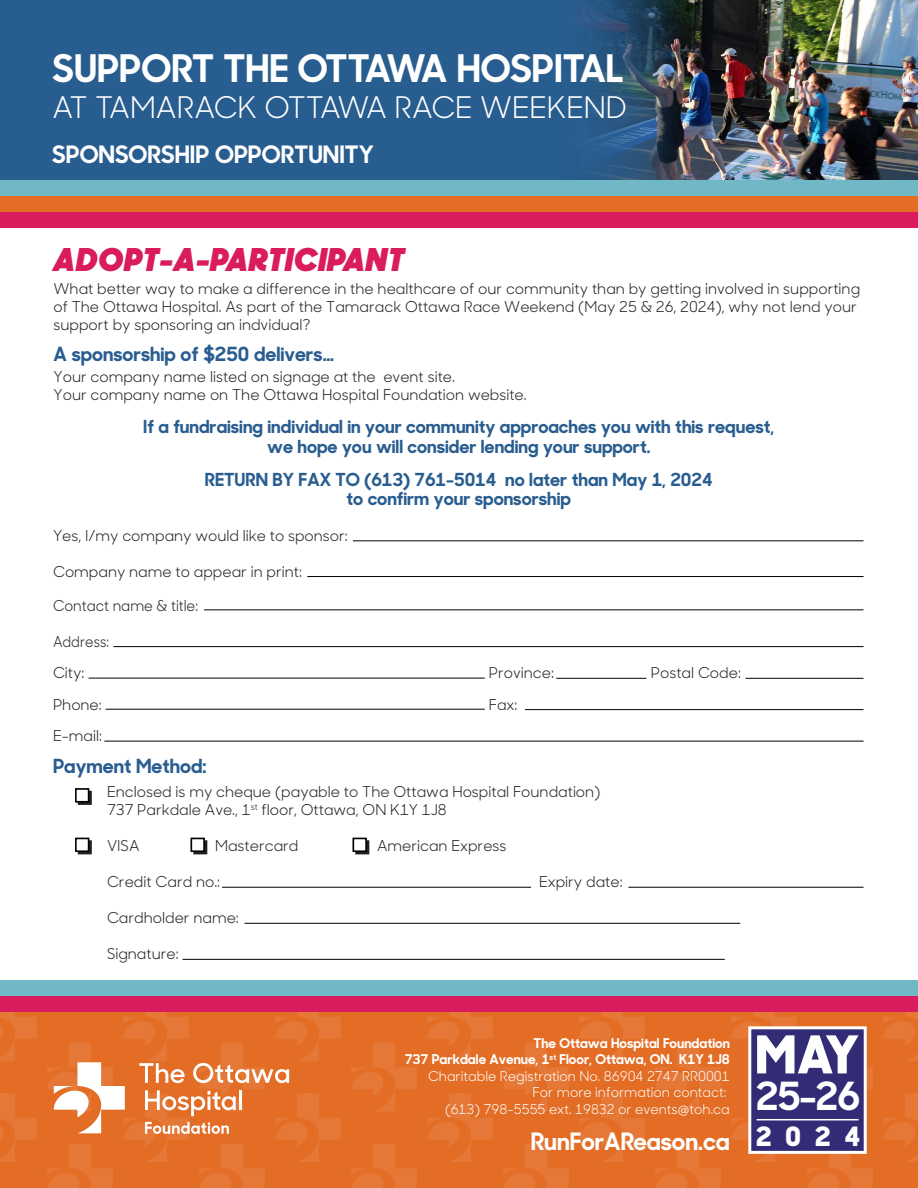
<style>
.page{position:relative;width:918px;height:1188px;background:#fff}
.page>*{position:absolute;margin:0;border:0;box-sizing:border-box;transform-origin:0 0}
.t1{font:800 52.2px "Sharp Sans No 1";color:#fff}
.t2{font:700 38.85px "Sharp Sans No 1";color:#fff}
.t3{font:700 38.1px "Sharp Sans No 1";color:#fff}
.t4{font:italic 900 31.5px "Sharp Sans No 1";letter-spacing:.05em;color:#da1b5d}
.t5{font:29.85px "Sharp Sans No 1";color:#fff}
.t6{font:700 24px "Sharp Sans No 1";color:#fff}
.t7{font:700 19.5px "Sharp Sans No 1";color:#295d90}
.t8{font:700 18px/19.5px "Sharp Sans No 1";color:#295d90;text-align:center}
.t9{font:15px/18px "Sharp Sans No 1";color:#231f20}
.t10{font:15px "Sharp Sans No 1";color:#231f20;scale:.95 1}
.t11{font:15px/31.5px "Sharp Sans No 1";color:#231f20;scale:.91 1}
.t12{font:13.5px/16.5px "Sharp Sans No 1";color:#fff;text-align:right}
.s1{font-weight:800;font-size:26.55px}
.s2{font-weight:700}
</style>
<div class="page">
<svg style="left:75px;top:788px;width:17px;height:17px"></svg>
<div style="left:75px;top:788px;width:14px;height:14px;background:#fff;border:2px solid #000"></div>
<svg style="left:77px;top:838px;width:15px;height:16px"></svg>
<div style="left:75px;top:838px;width:14px;height:14px;background:#fff;border:2px solid #000"></div>
<svg style="left:193px;top:840px;width:14px;height:14px"></svg>
<div style="left:191px;top:838px;width:14px;height:14px;background:#fff;border:2px solid #000"></div>
<svg style="left:355px;top:840px;width:14px;height:14px"></svg>
<div style="left:353px;top:838px;width:14px;height:14px;background:#fff;border:2px solid #000"></div>
<hr style="left:353px;top:540px;width:511px;height:1px;background:#000">
<hr style="left:307px;top:576px;width:557px;height:1px;background:#000">
<hr style="left:204px;top:609px;width:660px;height:1px;background:#000">
<hr style="left:113px;top:646px;width:751px;height:1px;background:#000">
<hr style="left:89px;top:678px;width:396px;height:1px;background:#000">
<hr style="left:106px;top:709px;width:379px;height:1px;background:#000">
<hr style="left:104px;top:741px;width:760px;height:1px;background:#000">
<hr style="left:525px;top:709px;width:339px;height:1px;background:#000">
<hr style="left:556px;top:678px;width:90px;height:1px;background:#000">
<hr style="left:746px;top:678px;width:118px;height:1px;background:#000">
<hr style="left:222px;top:887px;width:309px;height:1px;background:#000">
<hr style="left:245px;top:923px;width:495px;height:1px;background:#000">
<hr style="left:183px;top:959px;width:542px;height:1px;background:#000">
<hr style="left:628px;top:887px;width:236px;height:1px;background:#000">
<img style="left:0;top:0;width:918px;height:180px">
<div style="left:0;top:180px;width:918px;height:16px;background:#70b8c5"></div>
<div style="left:0;top:212px;width:918px;height:16px;background:#da1b5d"></div>
<div style="left:0;top:196px;width:918px;height:16px;background:#e36d25"></div>
<svg style="left:0;top:1012px;width:918px;height:176px;background:#e36f29"></svg>
<div style="left:748px;top:1026px;width:119px;height:128px;background:#322c76;border:3px solid #fff"></div>
<hr style="left:757px;top:1119px;width:102px;height:1px;background:#fff">
<div style="left:0;top:980px;width:918px;height:16px;background:#70b8c5"></div>
<div style="left:0;top:996px;width:918px;height:16px;background:#da1b5d"></div>
<svg style="left:145px;top:1122px;width:84px;height:12px"></svg>
<svg style="left:139px;top:1063px;width:46px;height:20px"></svg>
<svg style="left:193px;top:1063px;width:96px;height:20px"></svg>
<svg style="left:145px;top:1090px;width:91px;height:26px"></svg>
<hr style="left:239px;top:1090px;width:2px;height:20px;background:#fff">
<svg style="left:54px;top:1062px;width:71px;height:71px"></svg>
<h3 class="t3" style="left:53px;top:40px;width:573px">SUPPORT THE OTTAWA HOSPITAL</h3>
<h3 class="t5" style="left:53px;top:86px;width:576px">AT TAMARACK OTTAWA RACE WEEKEND</h3>
<h3 class="t6" style="left:52px;top:136px;width:323px">SPONSORSHIP OPPORTUNITY</h3>
<h3 class="t4" style="left:54px;top:235px;width:352px">ADOPT-A-PARTICIPANT</h3>
<p class="t9" style="left:54px;top:279px;width:808px">What better way to make a difference in the healthcare of our community than by getting involved in supporting of The Ottawa Hospital. As part of the Tamarack Ottawa Race Weekend (May 25 &amp; 26, 2024), why not lend your support by sponsoring an indvidual?</p>
<h3 class="t7" style="left:54px;top:340px;width:282px">A sponsorship of $250 delivers…</h3>
<p class="t9" style="left:54px;top:367px;width:475px">Your company name listed on signage at the event site.<br>Your company name on The Ottawa Hospital Foundation website.</p>
<p class="t8" style="left:143px;top:416px;width:632px">If a fundraising individual in your community approaches you with this request, we hope you will consider lending your support.</p>
<p class="t8" style="left:205px;top:468px;width:509px">RETURN BY FAX TO (613) 761-5014 no later than May 1, 2024 to confirm your sponsorship</p>
<p class="t9" style="left:53px;top:526px;width:296px">Yes, I/my company would like to sponsor:</p>
<p class="t9" style="left:53px;top:562px;width:250px">Company name to appear in print:</p>
<p class="t10" style="left:53px;top:595px;width:154px">Contact name &amp; title:</p>
<p class="t11" style="left:53px;top:625px;width:63px">Address:<br>City:</p>
<p class="t9" style="left:489px;top:663px;width:67px">Province:</p>
<p class="t9" style="left:651px;top:663px;width:92px">Postal Code:</p>
<p class="t9" style="left:53px;top:695px;width:50px">Phone:</p>
<p class="t9" style="left:489px;top:695px;width:30px">Fax:</p>
<p class="t9" style="left:53px;top:726px;width:50px">E-mail:</p>
<h3 class="t7" style="left:53px;top:751px;width:155px">Payment Method:</h3>
<p class="t9" style="left:107px;top:782px;width:495px">Enclosed is my cheque (payable to The Ottawa Hospital Foundation)<br>737 Parkdale Ave., 1<sup>st</sup> floor, Ottawa, ON K1Y 1J8</p>
<p class="t9" style="left:107px;top:836px;width:34px">VISA</p>
<p class="t9" style="left:215px;top:836px;width:85px">Mastercard</p>
<p class="t9" style="left:377px;top:836px;width:131px">American Express</p>
<p class="t9" style="left:107px;top:872px;width:115px">Credit Card no.:</p>
<p class="t9" style="left:539px;top:872px;width:85px">Expiry date:</p>
<p class="t9" style="left:107px;top:908px;width:133px">Cardholder name:</p>
<p class="t9" style="left:107px;top:944px;width:73px">Signature:</p>
<h1 class="t1" style="left:756px;top:1016px;width:104px">MAY</h1>
<h2 class="t2" style="left:756px;top:1067px;width:106px">25-26</h2>
<h3 class="t6" style="left:531px;top:1123px;width:331px">RunForAReason.ca <span class="s1">2 0 2 4</span></h3>
<p class="t12" style="left:405px;top:1034px;width:327px"><span class="s2">The Ottawa Hospital Foundation<br>737 Parkdale Avenue, 1</span><sup>st</sup> <span class="s2">Floor, Ottawa, ON. K1Y 1J8<br></span>Charitable Registration No. 86904 2747 RR0001<br>For more information contact:<br>(613) 798-5555 ext. 19832 or events@toh.ca</p>
</div>
